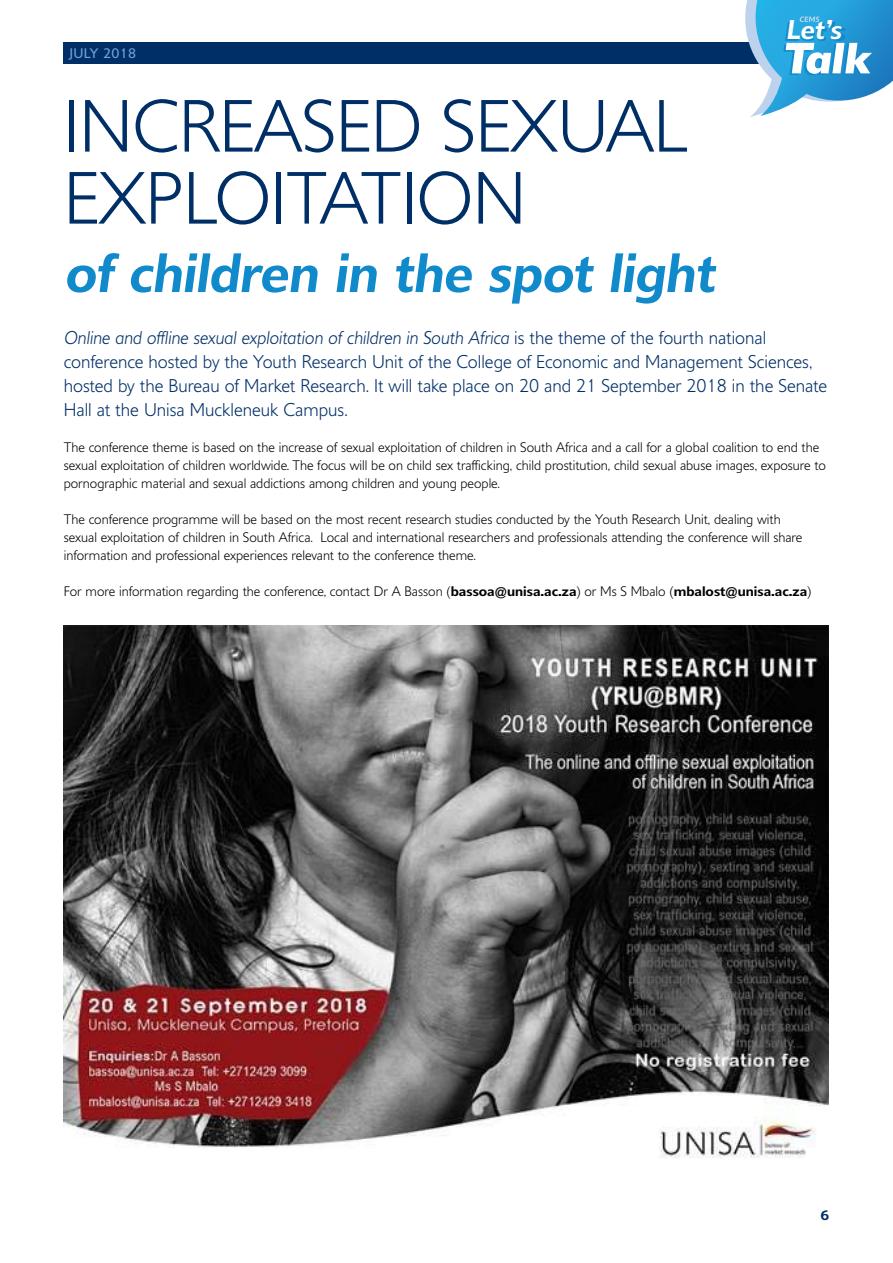
<style>
.page{position:relative;width:893px;height:1263px;background:#fff}
.page>*{position:absolute;margin:0;border:0;box-sizing:border-box;transform-origin:0 0}
.t1{font:300 72px/72px "Delargo DT";letter-spacing:-.005em;color:#002f67}
.t2{font:italic 600 54px "Delargo DT";letter-spacing:-.01em;color:#118acb}
.t3{font:italic 600 26.4px "Delargo DT";color:#fff}
.t4{font:300 18px/24px "Delargo DT";color:#002f67}
.t5{font:300 13.5px/18px "Delargo DT";color:#000}
.t6{font:13.5px "Delargo DT";letter-spacing:.025em;color:#6da4d8}
.t7{font:600 13.5px "Delargo DT";color:#002f67}
.s1{font-style:italic}
.s2{font-weight:600}
</style>
<div class="page">
<div style="left:64px;top:43px;width:765px;height:21px;background:#002f67"></div>
<svg style="left:738px;top:0;width:155px;height:117px"></svg>
<img style="left:64px;top:626px;width:765px;height:532px">
<p class="t6" style="left:69px;top:45px;width:68px">JULY 2018</p>
<h3 class="t3" style="left:786px;top:14px;width:57px">Let’s</h3>
<h1 class="t1" style="left:64px;top:89px;width:626px">INCREASED SEXUAL<br>EXPLOITATION</h1>
<h2 class="t2" style="left:64px;top:240px;width:652px">of children in the spot light</h2>
<p class="t4" style="left:64px;top:325px;width:765px"><span class="s1">Online and offline sexual exploitation of children in South Africa</span> is the theme of the fourth national conference hosted by the Youth Research Unit of the College of Economic and Management Sciences, hosted by the Bureau of Market Research. It will take place on 20 and 21 September 2018 in the Senate Hall at the Unisa Muckleneuk Campus.</p>
<p class="t5" style="left:64px;top:438px;width:764px">The conference theme is based on the increase of sexual exploitation of children in South Africa and a call for a global coalition to end the sexual exploitation of children worldwide. The focus will be on child sex trafficking, child prostitution, child sexual abuse images, exposure to pornographic material and sexual addictions among children and young people.</p>
<p class="t5" style="left:64px;top:510px;width:740px">The conference programme will be based on the most recent research studies conducted by the Youth Research Unit, dealing with sexual exploitation of children in South Africa. Local and international researchers and professionals attending the conference will share information and professional experiences relevant to the conference theme.</p>
<p class="t5" style="left:64px;top:582px;width:749px">For more information regarding the conference, contact Dr A Basson (<span class="s2">bassoa@unisa.ac.za</span>) or Ms S Mbalo (<span class="s2">mbalost@unisa.ac.za</span>)</p>
<p class="t7" style="left:820px;top:1207px;width:10px">6</p>
</div>
